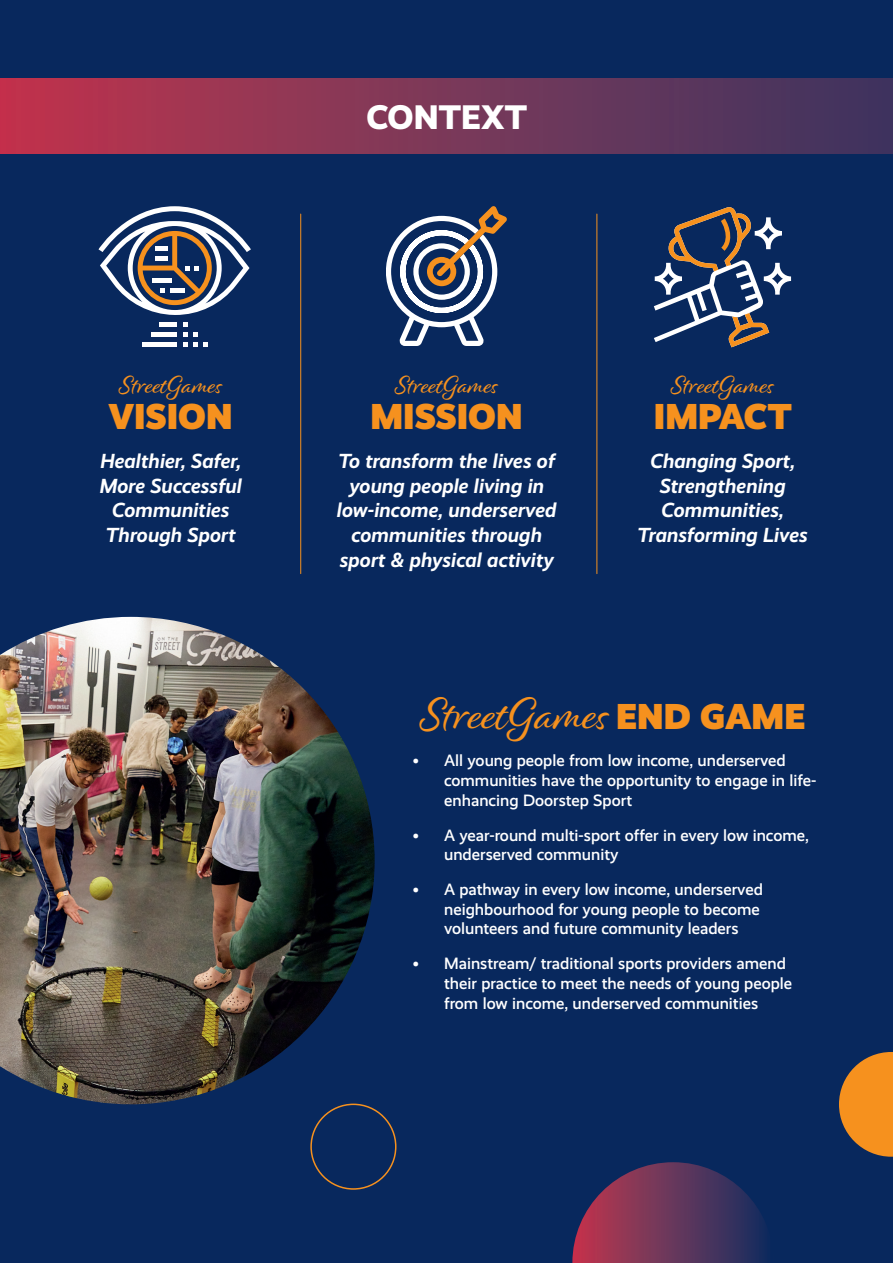
<style>
.page{position:relative;width:893px;height:1263px;background:#08285d}
.page>*{position:absolute;margin:0;border:0;box-sizing:border-box;transform-origin:0 0}
.t1{font:46.65px "Alisha";color:#f6911e}
.t2{font:900 36.3px "Realist";color:#f6911e}
.t3{font:800 34.35px "Realist";letter-spacing:.005em;color:#fff}
.t4{font:25.5px "Alisha";color:#f6911e}
.t5{font:italic 700 20.55px/24.6px "Realist";color:#fff;text-align:center}
.t6{font:500 16.5px/19.8px "Realist";color:#fff}
.s1{font-family:"Realist";font-weight:900;font-size:36.3px}
</style>
<div class="page">
<div style="left:0;top:79px;width:893px;height:75px;background:linear-gradient(to right,#bf364e,#3b3661)"></div>
<svg style="left:572px;top:1162px;width:192px;height:101px"></svg>
<img style="left:0;top:617px;width:375px;height:487px">
<div style="left:310px;top:1103px;width:86px;height:87px;border:2px solid #f6911e;border-radius:50%"></div>
<svg style="left:839px;top:1052px;width:54px;height:105px"></svg>
<hr style="left:300px;top:214px;width:1px;height:360px;background:#f6911e">
<hr style="left:596px;top:214px;width:1px;height:360px;background:#f6911e">
<svg style="left:98px;top:206px;width:153px;height:109px"></svg>
<svg style="left:183px;top:322px;width:25px;height:25px"></svg>
<div style="left:151px;top:332px;width:25px;height:5px;background:#fff"></div>
<div style="left:142px;top:342px;width:34px;height:5px;background:#fff"></div>
<div style="left:159px;top:322px;width:17px;height:5px;background:#fff"></div>
<svg style="left:654px;top:207px;width:137px;height:140px"></svg>
<svg style="left:386px;top:206px;width:121px;height:140px"></svg>
<h3 class="t3" style="left:366px;top:97px;width:162px">CONTEXT</h3>
<h3 class="t4" style="left:119px;top:369px;width:105px">StreetGames</h3>
<h2 class="t2" style="left:109px;top:395px;width:125px">VISION</h2>
<p class="t5" style="left:99px;top:449px;width:144px">Healthier, Safer,<br>More Successful<br>Communities<br>Through Sport</p>
<h3 class="t4" style="left:395px;top:369px;width:105px">StreetGames</h3>
<h2 class="t2" style="left:370px;top:395px;width:154px">MISSION</h2>
<p class="t5" style="left:337px;top:449px;width:221px">To transform the lives of young people living in low-income, underserved communities through sport &amp; physical activity</p>
<h3 class="t4" style="left:670px;top:369px;width:105px">StreetGames</h3>
<h2 class="t2" style="left:654px;top:395px;width:139px">IMPACT</h2>
<p class="t5" style="left:637px;top:449px;width:172px">Changing Sport,<br>Strengthening<br>Communities,<br>Transforming Lives</p>
<h1 class="t1" style="left:419px;top:685px;width:388px">StreetGames <span class="s1">END GAME</span></h1>
<p class="t6" style="left:444px;top:751px;width:374px;text-indent:-31px">• All young people from low income, underserved communities have the opportunity to engage in life&shy;enhancing Doorstep Sport</p>
<p class="t6" style="left:444px;top:825px;width:366px;text-indent:-31px">• A year-round multi-sport offer in every low income, underserved community</p>
<p class="t6" style="left:444px;top:879px;width:320px;text-indent:-31px">• A pathway in every low income, underserved neighbourhood for young people to become volunteers and future community leaders</p>
<p class="t6" style="left:444px;top:953px;width:350px;text-indent:-31px">• Mainstream/ traditional sports providers amend their practice to meet the needs of young people from low income, underserved communities</p>
</div>
